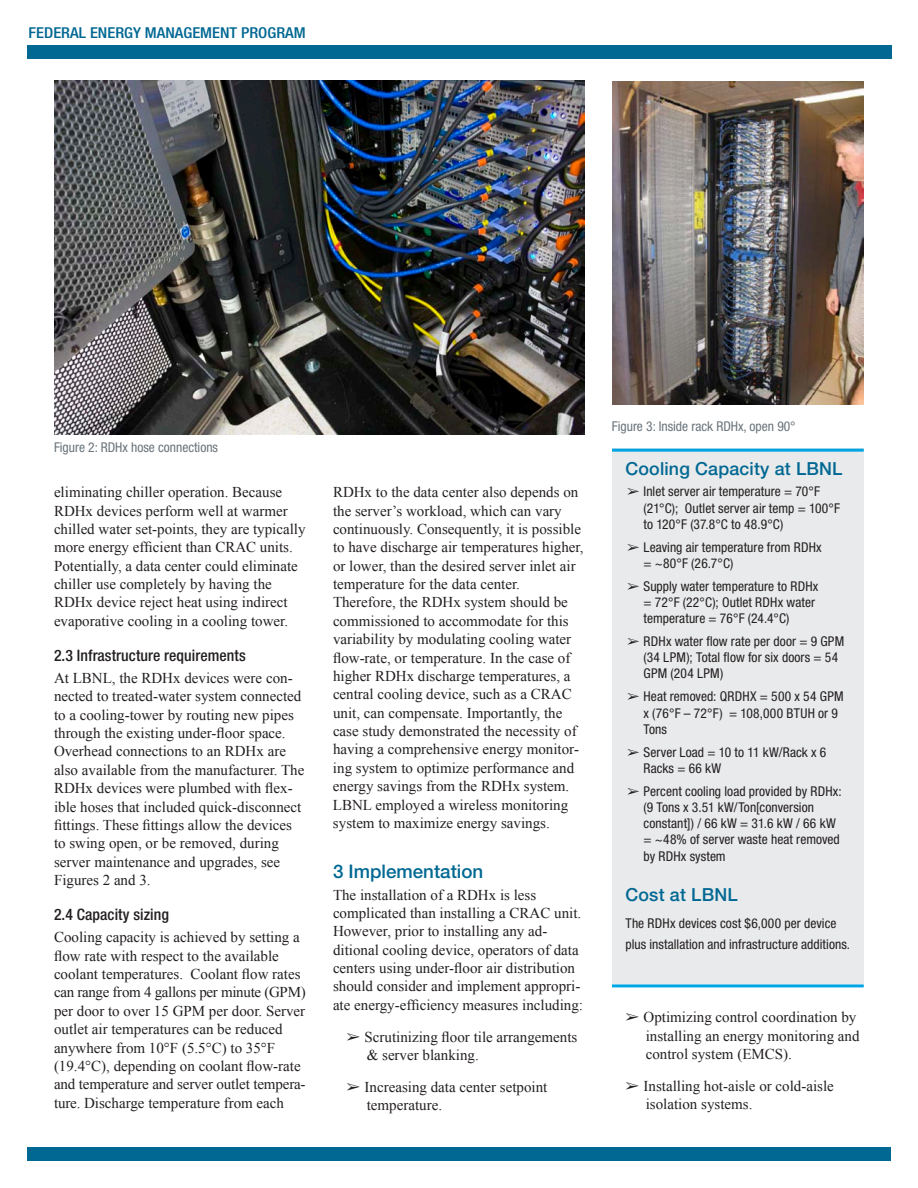
<style>
.page{position:relative;width:918px;height:1188px;background:#fff}
.page>*{position:absolute;margin:0;border:0;box-sizing:border-box;transform-origin:0 0}
.subhead_1{font:500 18.75px "Helvetica Neue LT Std";color:#006893}
.sidebar_head{font:500 18px "Helvetica Neue LT Std";letter-spacing:.01em;color:#006893}
.subhead_2{font:500 condensed 15.75px "Helvetica Neue LT Std";letter-spacing:.005em;color:#231f20}
.body_text{font:15px/18.5px "Times New Roman";color:#231f20}
.numbered_list{font:15px/18.5px "Times New Roman";color:#231f20}
.program_name_page_2{font:500 condensed 15px "Helvetica Neue LT Std";color:#006893;scale:1.1 1}
.sidebar_text_bullet{font:condensed 13.5px/16.2px "Helvetica Neue LT Std";letter-spacing:.005em;color:#231f20}
.sidebar_text{font:condensed 13.5px/21px "Helvetica Neue LT Std";letter-spacing:.005em;color:#231f20}
.t1{font:condensed 13.5px "Helvetica Neue LT Std";color:#6a747b}
</style>
<div class="page">
<img style="left:54px;top:81px;width:531px;height:354px">
<img style="left:612px;top:81px;width:252px;height:323px">
<div style="left:612px;top:449px;width:252px;height:535px;background:#e9eaeb"></div>
<hr style="left:612px;top:449px;width:252px;height:3px;background:#00a5e3">
<hr style="left:612px;top:984px;width:252px;height:3px;background:#00a5e3">
<div style="left:27px;top:45px;width:865px;height:13px;background:#006893"></div>
<div style="left:27px;top:1147px;width:864px;height:14px;background:#006893"></div>
<p class="program_name_page_2" style="left:29px;top:23px;width:253px">FEDERAL ENERGY MANAGEMENT PROGRAM</p>
<p class="t1" style="left:54px;top:440px;width:166px">Figure 2: RDHx hose connections</p>
<p class="body_text" style="left:54px;top:483px;width:253px">eliminating chiller operation. Because RDHx devices perform well at warmer chilled water set-points, they are typically more energy efficient than CRAC units.<br>Potentially, a data center could eliminate chiller use completely by having the RDHx device reject heat using indirect evaporative cooling in a cooling tower.</p>
<p class="subhead_2" style="left:54px;top:646px;width:193px">2.3 Infrastructure requirements</p>
<p class="body_text" style="left:54px;top:668px;width:252px">At LBNL, the RDHx devices were con&shy;nected to treated-water system connected to a cooling-tower by routing new pipes through the existing under-floor space.<br>Overhead connections to an RDHx are also available from the manufacturer. The RDHx devices were plumbed with flex&shy;ible hoses that included quick-disconnect fittings. These fittings allow the devices to swing open, or be removed, during server maintenance and upgrades, see Figures 2 and 3.</p>
<p class="subhead_2" style="left:54px;top:905px;width:117px">2.4 Capacity sizing</p>
<p class="body_text" style="left:54px;top:928px;width:253px">Cooling capacity is achieved by setting a flow rate with respect to the available coolant temperatures. Coolant flow rates can range from 4 gallons per minute (GPM) per door to over 15 GPM per door. Server outlet air temperatures can be reduced anywhere from 10°F (5.5°C) to 35°F (19.4°C), depending on coolant flow-rate and temperature and server outlet tempera&shy;ture. Discharge temperature from each</p>
<p class="body_text" style="left:333px;top:483px;width:252px">RDHx to the data center also depends on the server’s workload, which can vary continuously. Consequently, it is possible to have discharge air temperatures higher, or lower, than the desired server inlet air temperature for the data center.<br>Therefore, the RDHx system should be commissioned to accommodate for this variability by modulating cooling water flow-rate, or temperature. In the case of higher RDHx discharge temperatures, a central cooling device, such as a CRAC unit, can compensate. Importantly, the case study demonstrated the necessity of having a comprehensive energy monitor&shy;ing system to optimize performance and energy savings from the RDHx system.<br>LBNL employed a wireless monitoring system to maximize energy savings.</p>
<p class="subhead_1" style="left:333px;top:860px;width:152px">3 Implementation</p>
<p class="body_text" style="left:333px;top:885px;width:252px">The installation of a RDHx is less complicated than installing a CRAC unit.<br>However, prior to installing any ad&shy;ditional cooling device, operators of data centers using under-floor air distribution should consider and implement appropri&shy;ate energy-efficiency measures including:</p>
<p class="numbered_list" style="left:367px;top:1027px;width:212px;text-indent:-20px">➢ Scrutinizing floor tile arrangements &amp; server blanking.</p>
<p class="numbered_list" style="left:367px;top:1077px;width:182px;text-indent:-20px">➢ Increasing data center setpoint temperature.</p>
<p class="t1" style="left:612px;top:418px;width:185px">Figure 3: Inside rack RDHx, open 90°</p>
<p class="sidebar_head" style="left:626px;top:458px;width:219px">Cooling Capacity at LBNL</p>
<p class="sidebar_text_bullet" style="left:644px;top:483px;width:198px;text-indent:-16px">➢ Inlet server air temperature = 70°F (21°C); Outlet server air temp = 100°F to 120°F (37.8°C to 48.9°C)</p>
<p class="sidebar_text_bullet" style="left:644px;top:539px;width:180px;text-indent:-16px">➢ Leaving air temperature from RDHx = ~80°F (26.7°C)</p>
<p class="sidebar_text_bullet" style="left:644px;top:578px;width:176px;text-indent:-16px">➢ Supply water temperature to RDHx = 72°F (22°C); Outlet RDHx water temperature = 76°F (24.4°C)</p>
<p class="sidebar_text_bullet" style="left:644px;top:633px;width:202px;text-indent:-16px">➢ RDHx water flow rate per door = 9 GPM (34 LPM); Total flow for six doors = 54<br>GPM (204 LPM)</p>
<p class="sidebar_text_bullet" style="left:644px;top:688px;width:202px;text-indent:-16px">➢ Heat removed: QRDHX = 500 x 54 GPM x (76°F – 72°F) = 108,000 BTUH or 9<br>Tons</p>
<p class="sidebar_text_bullet" style="left:644px;top:744px;width:184px;text-indent:-16px">➢ Server Load = 10 to 11 kW/Rack x 6<br>Racks = 66 kW</p>
<p class="sidebar_text_bullet" style="left:644px;top:783px;width:200px;text-indent:-16px">➢ Percent cooling load provided by RDHx: (9 Tons x 3.51 kW/Ton[conversion constant]) / 66 kW = 31.6 kW / 66 kW = ~48% of server waste heat removed by RDHx system</p>
<p class="sidebar_head" style="left:626px;top:884px;width:114px">Cost at LBNL</p>
<p class="sidebar_text" style="left:626px;top:913px;width:226px">The RDHx devices cost $6,000 per device plus installation and infrastructure additions.</p>
<p class="numbered_list" style="left:646px;top:1008px;width:215px;text-indent:-20px">➢ Optimizing control coordination by installing an energy monitoring and control system (EMCS).</p>
<p class="numbered_list" style="left:646px;top:1076px;width:190px;text-indent:-20px">➢ Installing hot-aisle or cold-aisle isolation systems.</p>
</div>
